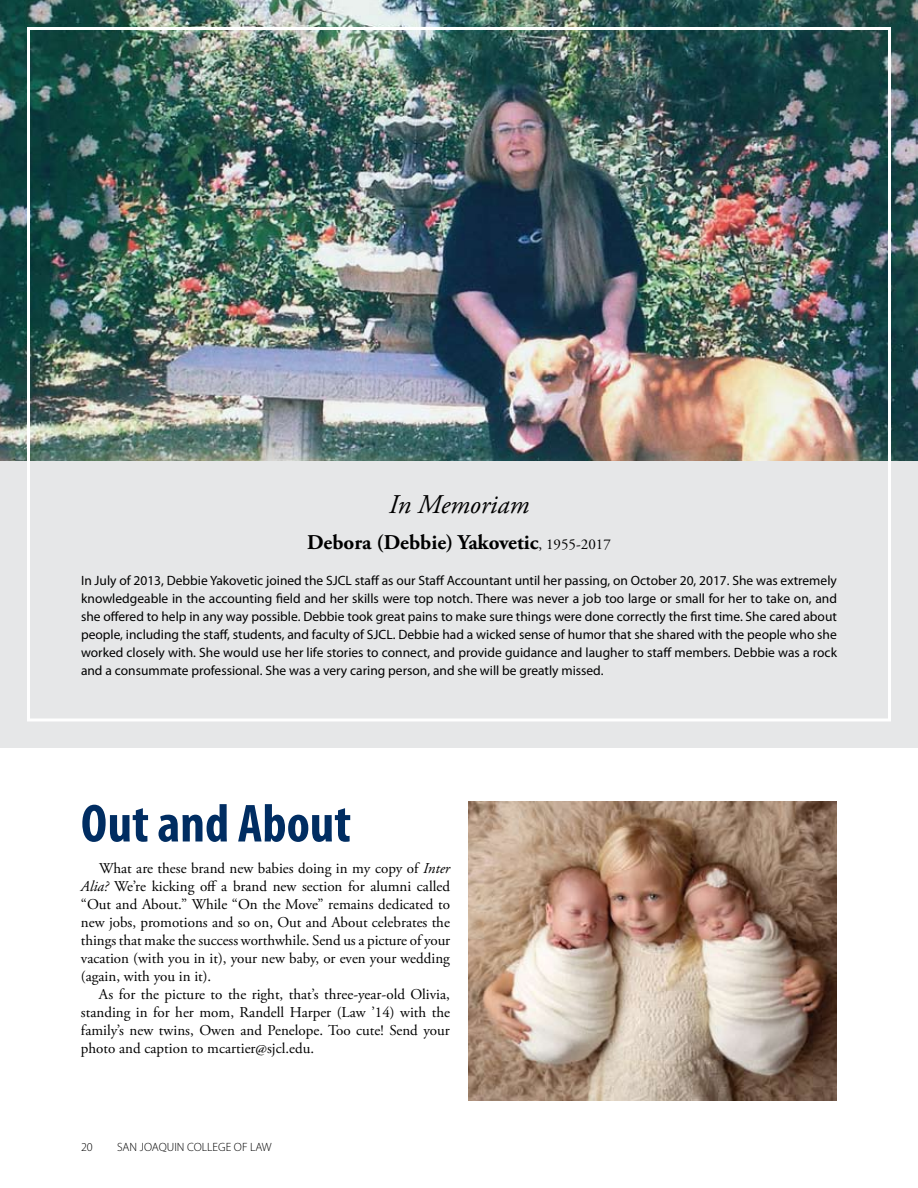
<style>
.page{position:relative;width:918px;height:1188px;background:#fff}
.page>*{position:absolute;margin:0;border:0;box-sizing:border-box;transform-origin:0 0}
.t1{font:700 condensed 54px "Myriad Pro";color:#002d62}
.t2{font:italic 27px "Adobe Garamond Pro";color:#000}
.t3{font:700 21px "Adobe Garamond Pro";color:#000}
.t4{font:15px/18px "Adobe Garamond Pro";color:#000;text-align:justify}
.t5{font:13.5px/18px "Myriad Pro";color:#000;text-align:justify}
.t6{font:300 12px "Myriad Pro";color:#000}
.s1{font-weight:400;font-size:15px}
.s2{font-style:italic}
</style>
<div class="page">
<div style="left:0;top:458px;width:918px;height:290px;background:#e6e7e8"></div>
<img style="left:0;top:0;width:918px;height:460px">
<div style="left:27px;top:27px;width:864px;height:694px;border:3px solid #fff"></div>
<img style="left:468px;top:801px;width:369px;height:300px">
<h2 class="t2" style="left:389px;top:488px;width:142px">In Memoriam</h2>
<h3 class="t3" style="left:307px;top:530px;width:305px">Debora (Debbie) Yakovetic<span class="s1">, 1955-2017</span></h3>
<p class="t5" style="left:81px;top:571px;width:758px">In July of 2013, Debbie Yakovetic joined the SJCL staff as our Staff Accountant until her passing, on October 20, 2017. She was extremely knowledgeable in the accounting field and her skills were top notch. There was never a job too large or small for her to take on, and she offered to help in any way possible. Debbie took great pains to make sure things were done correctly the first time. She cared about people, including the staff, students, and faculty of SJCL. Debbie had a wicked sense of humor that she shared with the people who she worked closely with. She would use her life stories to connect, and provide guidance and laugher to staff members. Debbie was a rock and a consummate professional. She was a very caring person, and she will be greatly missed.</p>
<h1 class="t1" style="left:81px;top:790px;width:272px">Out and About</h1>
<p class="t4" style="left:81px;top:860px;width:371px;text-indent:18px">What are these brand new babies doing in my copy of <span class="s2">Inter Alia?</span> We’re kicking off a brand new section for alumni called “Out and About.” While “On the Move” remains dedicated to new jobs, promotions and so on, Out and About celebrates the things that make the success worthwhile. Send us a picture of your vacation (with you in it), your new baby, or even your wedding (again, with you in it).</p>
<p class="t4" style="left:81px;top:986px;width:371px;text-indent:18px">As for the picture to the right, that’s three-year-old Olivia, standing in for her mom, Randell Harper (Law ’14) with the family’s new twins, Owen and Penelope. Too cute! Send your photo and caption to mcartier@sjcl.edu.</p>
<p class="t6" style="left:81px;top:1141px;width:13px">20</p>
<p class="t6" style="left:117px;top:1141px;width:156px">SAN JOAQUIN COLLEGE OF LAW</p>
</div>
